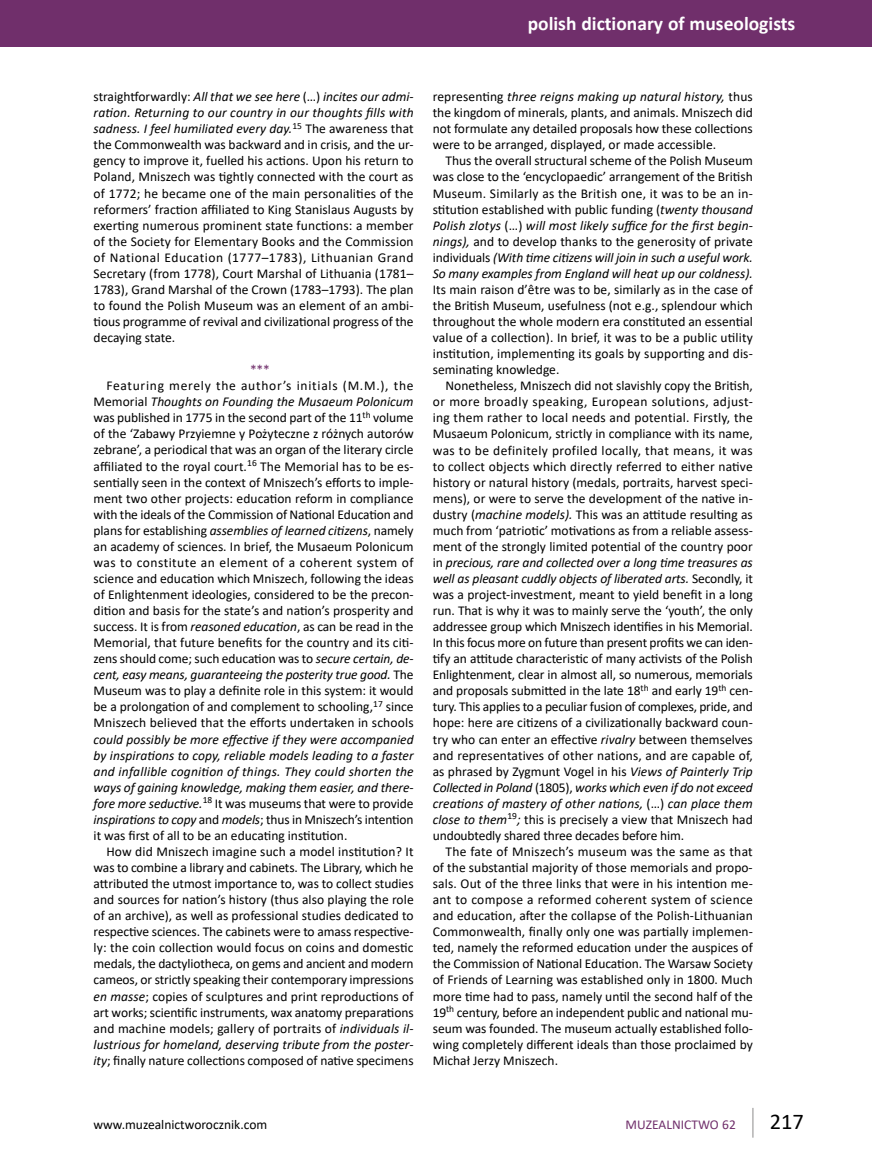
<style>
.page{position:relative;width:872px;height:1170px;background:#fff}
.page>*{position:absolute;margin:0;border:0;box-sizing:border-box;transform-origin:0 0}
.t1{font:22.5px "Calibri";color:#000}
.t2{font:700 19.5px "Calibri";color:#fff}
.t3{font:13.5px/16px "Calibri";color:#000;text-align:justify}
.t4{font:italic 13.5px/16px "Calibri";letter-spacing:-.005em;color:#000;text-align:justify}
.t5{font:13.5px "Calibri";color:#702f6b}
.s1{font-style:italic}
.s2{font-style:normal}
</style>
<div class="page">
<hr style="left:752px;top:1107px;width:1px;height:30px;background:#b3b2b2">
<div style="left:0;top:0;width:872px;height:47px;background:#702f6b"></div>
<h2 class="t2" style="left:528px;top:10px;width:269px">polish dictionary of museologists</h2>
<p class="t3" style="left:94px;top:88px;width:322px">straightforwardly: <span class="s1">All that we see here</span> (…) <span class="s1">incites our admi&shy;ration. Returning to our country in our thoughts fills with sadness. I feel humiliated every day.</span><sup>15</sup> The awareness that the Commonwealth was backward and in crisis, and the ur&shy;gency to improve it, fuelled his actions. Upon his return to Poland, Mniszech was tightly connected with the court as of 1772; he became one of the main personalities of the reformers’ fraction affiliated to King Stanislaus Augusts by exerting numerous prominent state functions: a member of the Society for Elementary Books and the Commission of National Education (1777–1783), Lithuanian Grand Secretary (from 1778), Court Marshal of Lithuania (1781– 1783), Grand Marshal of the Crown (1783–1793). The plan to found the Polish Museum was an element of an ambi&shy;tious programme of revival and civilizational progress of the decaying state.</p>
<p class="t5" style="left:250px;top:360px;width:21px">***</p>
<p class="t3" style="left:94px;top:377px;width:322px;text-indent:13px">Featuring merely the author’s initials (M.M.), the Memorial <span class="s1">Thoughts on Founding the Musaeum Polonicum </span>was published in 1775 in the second part of the 11<sup>th</sup> volume of the ‘Zabawy Przyiemne y Pożyteczne z różnych autorów zebrane’, a periodical that was an organ of the literary circle affiliated to the royal court.<sup>16</sup> The Memorial has to be es&shy;sentially seen in the context of Mniszech’s efforts to imple&shy;ment two other projects: education reform in compliance with the ideals of the Commission of National Education and plans for establishing <span class="s1">assemblies of learned citizens</span>, namely an academy of sciences. In brief, the Musaeum Polonicum was to constitute an element of a coherent system of science and education which Mniszech, following the ideas of Enlightenment ideologies, considered to be the precon&shy;dition and basis for the state’s and nation’s prosperity and success. It is from <span class="s1">reasoned education</span>, as can be read in the Memorial, that future benefits for the country and its citi&shy;zens should come; such education was to <span class="s1">secure certain, de&shy;cent, easy means, guaranteeing the posterity true good.</span> The Museum was to play a definite role in this system: it would be a prolongation of and complement to schooling,<sup>17</sup> since Mniszech believed that the efforts undertaken in schools</p>
<p class="t4" style="left:94px;top:730px;width:322px">could possibly be more effective if they were accompanied by inspirations to copy, reliable models leading to a faster and infallible cognition of things. They could shorten the ways of gaining knowledge, making them easier, and there&shy;fore more seductive.<sup>18</sup> <span class="s2">It was museums that were to provide </span>inspirations to copy <span class="s2">and</span> models<span class="s2">; thus in Mniszech’s intention it was first of all to be an educating institution.</span></p>
<p class="t3" style="left:94px;top:843px;width:322px;text-indent:13px">How did Mniszech imagine such a model institution? It was to combine a library and cabinets. The Library, which he attributed the utmost importance to, was to collect studies and sources for nation’s history (thus also playing the role of an archive), as well as professional studies dedicated to respective sciences. The cabinets were to amass respective&shy;ly: the coin collection would focus on coins and domestic medals, the dactyliotheca, on gems and ancient and modern cameos, or strictly speaking their contemporary impressions <span class="s1">en masse</span>; copies of sculptures and print reproductions of art works; scientific instruments, wax anatomy preparations and machine models; gallery of portraits of <span class="s1">individuals il&shy;lustrious for homeland, deserving tribute from the poster&shy;ity</span>; finally nature collections composed of native specimens</p>
<p class="t3" style="left:433px;top:88px;width:321px">representing <span class="s1">three reigns making up natural history,</span> thus the kingdom of minerals, plants, and animals. Mniszech did not formulate any detailed proposals how these collections were to be arranged, displayed, or made accessible.</p>
<p class="t3" style="left:433px;top:152px;width:322px;text-indent:13px">Thus the overall structural scheme of the Polish Museum was close to the ‘encyclopaedic’ arrangement of the British Museum. Similarly as the British one, it was to be an in&shy;stitution established with public funding (<span class="s1">twenty thousand Polish zlotys</span> (…) <span class="s1">will most likely suffice for the first begin&shy;nings),</span> and to develop thanks to the generosity of private individuals <span class="s1">(With time citizens will join in such a useful work.<br>So many examples from England will heat up our coldness).</span></p>
<p class="t3" style="left:433px;top:281px;width:321px">Its main raison d’être was to be, similarly as in the case of the British Museum, usefulness (not e.g., splendour which throughout the whole modern era constituted an essential value of a collection). In brief, it was to be a public utility institution, implementing its goals by supporting and dis&shy;seminating knowledge.</p>
<p class="t3" style="left:433px;top:377px;width:322px;text-indent:13px">Nonetheless, Mniszech did not slavishly copy the British, or more broadly speaking, European solutions, adjust&shy;ing them rather to local needs and potential. Firstly, the Musaeum Polonicum, strictly in compliance with its name, was to be definitely profiled locally, that means, it was to collect objects which directly referred to either native history or natural history (medals, portraits, harvest speci&shy;mens), or were to serve the development of the native in&shy;dustry (<span class="s1">machine models).</span> This was an attitude resulting as much from ‘patriotic’ motivations as from a reliable assess&shy;ment of the strongly limited potential of the country poor in <span class="s1">precious, rare and collected over a long time treasures as well as pleasant cuddly objects of liberated arts.</span> Secondly, it was a project-investment, meant to yield benefit in a long run. That is why it was to mainly serve the ‘youth’, the only addressee group which Mniszech identifies in his Memorial.<br>In this focus more on future than present profits we can iden&shy;tify an attitude characteristic of many activists of the Polish Enlightenment, clear in almost all, so numerous, memorials and proposals submitted in the late 18<sup>th</sup> and early 19<sup>th</sup> cen&shy;tury. This applies to a peculiar fusion of complexes, pride, and hope: here are citizens of a civilizationally backward coun&shy;try who can enter an effective <span class="s1">rivalry</span> between themselves and representatives of other nations, and are capable of, as phrased by Zygmunt Vogel in his <span class="s1">Views of Painterly Trip Collected in Poland</span> (1805), <span class="s1">works which even if do not exceed creations of mastery of other nations,</span> (…) <span class="s1">can place them close to them</span><sup>19</sup><span class="s1">;</span> this is precisely a view that Mniszech had undoubtedly shared three decades before him.</p>
<p class="t3" style="left:433px;top:843px;width:322px;text-indent:13px">The fate of Mniszech’s museum was the same as that of the substantial majority of those memorials and propo&shy;sals. Out of the three links that were in his intention me&shy;ant to compose a reformed coherent system of science and education, after the collapse of the Polish-Lithuanian Commonwealth, finally only one was partially implemen&shy;ted, namely the reformed education under the auspices of the Commission of National Education. The Warsaw Society of Friends of Learning was established only in 1800. Much more time had to pass, namely until the second half of the 19<sup>th</sup> century, before an independent public and national mu&shy;seum was founded. The museum actually established follo&shy;wing completely different ideals than those proclaimed by Michał Jerzy Mniszech.</p>
<p class="t3" style="left:94px;top:1115px;width:175px">www.muzealnictworocznik.com</p>
<p class="t5" style="left:625px;top:1114px;width:112px">MUZEALNICTWO 62</p>
<h1 class="t1" style="left:770px;top:1105px;width:36px">217</h1>
</div>
